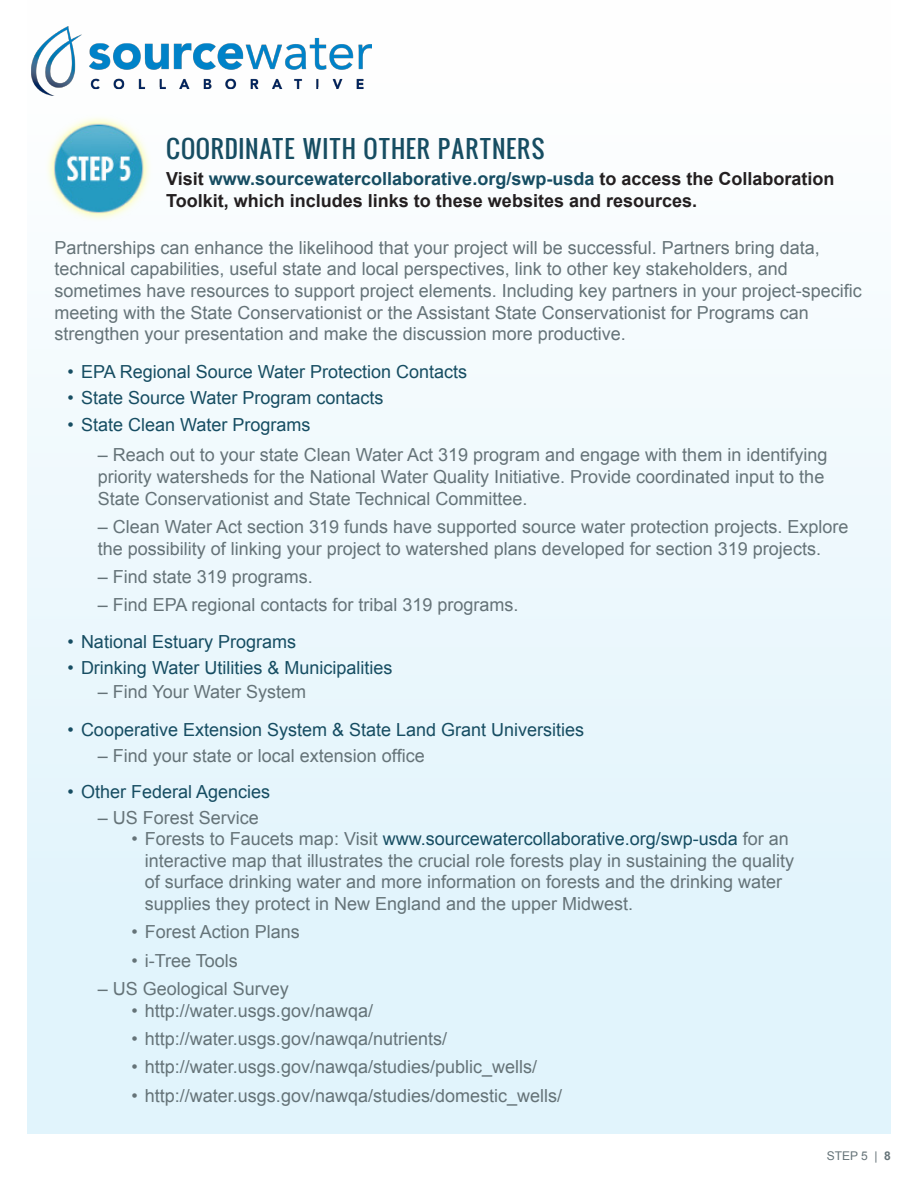
<style>
.page{position:relative;width:918px;height:1188px;background:#fff}
.page>*{position:absolute;margin:0;border:0;box-sizing:border-box;transform-origin:0 0}
.t1{font:24px "Oswald";letter-spacing:.025em;color:#164d62}
.t2{font:18px/21.6px "Arial";color:#657378}
.t3{font:18px "Arial";color:#164d62}
.t4{font:700 18px/21.6px "Arial";color:#231f20}
.t5{font:12px "Arial";color:#657378}
.s1{color:#164d62}
.s2{font-weight:700}
</style>
<div class="page">
<div style="left:27px;top:0;width:864px;height:1134px;background:linear-gradient(to bottom,#fffffe,#dcf2fc)"></div>
<img style="left:27px;top:27px;width:344px;height:68px">
<img style="left:37px;top:108px;width:121px;height:122px">
<p class="t1" style="left:166px;top:130px;width:380px">COORDINATE WITH OTHER PARTNERS</p>
<p class="t4" style="left:166px;top:168px;width:670px">Visit <span class="s1">www.sourcewatercollaborative.org/swp-usda</span> to access the Collaboration<br>Toolkit, which includes links to these websites and resources.</p>
<p class="t2" style="left:55px;top:237px;width:809px">Partnerships can enhance the likelihood that your project will be successful. Partners bring data, technical capabilities, useful state and local perspectives, link to other key stakeholders, and sometimes have resources to support project elements. Including key partners in your project-specific meeting with the State Conservationist or the Assistant State Conservationist for Programs can strengthen your presentation and make the discussion more productive.</p>
<p class="t3" style="left:68px;top:360px;width:401px">• EPA Regional Source Water Protection Contacts</p>
<p class="t3" style="left:68px;top:386px;width:317px">• State Source Water Program contacts</p>
<p class="t3" style="left:68px;top:413px;width:244px">• State Clean Water Programs</p>
<p class="t2" style="left:98px;top:444px;width:731px">– Reach out to your state Clean Water Act 319 program and engage with them in identifying priority watersheds for the National Water Quality Initiative. Provide coordinated input to the<br>State Conservationist and State Technical Committee.</p>
<p class="t2" style="left:98px;top:516px;width:752px">– Clean Water Act section 319 funds have supported source water protection projects. Explore the possibility of linking your project to watershed plans developed for section 319 projects.</p>
<p class="t2" style="left:98px;top:566px;width:217px">– Find state 319 programs.</p>
<p class="t2" style="left:98px;top:594px;width:422px">– Find EPA regional contacts for tribal 319 programs.</p>
<p class="t3" style="left:68px;top:629px;width:230px">• National Estuary Programs</p>
<p class="t3" style="left:68px;top:656px;width:326px">• Drinking Water Utilities &amp; Municipalities</p>
<p class="t2" style="left:98px;top:682px;width:210px">– Find Your Water System</p>
<p class="t3" style="left:68px;top:718px;width:518px">• Cooperative Extension System &amp; State Land Grant Universities</p>
<p class="t2" style="left:98px;top:745px;width:329px">– Find your state or local extension office</p>
<p class="t3" style="left:68px;top:779px;width:204px">• Other Federal Agencies</p>
<p class="t2" style="left:98px;top:807px;width:163px">– US Forest Service</p>
<p class="t2" style="left:145px;top:828px;width:651px;text-indent:-14px">• Forests to Faucets map: Visit <span class="s1">www.sourcewatercollaborative.org/swp-usda</span> for an interactive map that illustrates the crucial role forests play in sustaining the quality of surface drinking water and more information on forests and the drinking water supplies they protect in New England and the upper Midwest.</p>
<p class="t2" style="left:131px;top:921px;width:170px">• Forest Action Plans</p>
<p class="t2" style="left:131px;top:950px;width:108px">• i-Tree Tools</p>
<p class="t2" style="left:98px;top:978px;width:193px">– US Geological Survey</p>
<p class="t2" style="left:131px;top:1000px;width:243px">• http://water.usgs.gov/nawqa/</p>
<p class="t2" style="left:131px;top:1028px;width:317px">• http://water.usgs.gov/nawqa/nutrients/</p>
<p class="t2" style="left:131px;top:1056px;width:407px">• http://water.usgs.gov/nawqa/studies/public_wells/</p>
<p class="t2" style="left:131px;top:1085px;width:432px">• http://water.usgs.gov/nawqa/studies/domestic_wells/</p>
<p class="t5" style="left:827px;top:1148px;width:66px">STEP 5 | <span class="s2">8</span></p>
</div>
